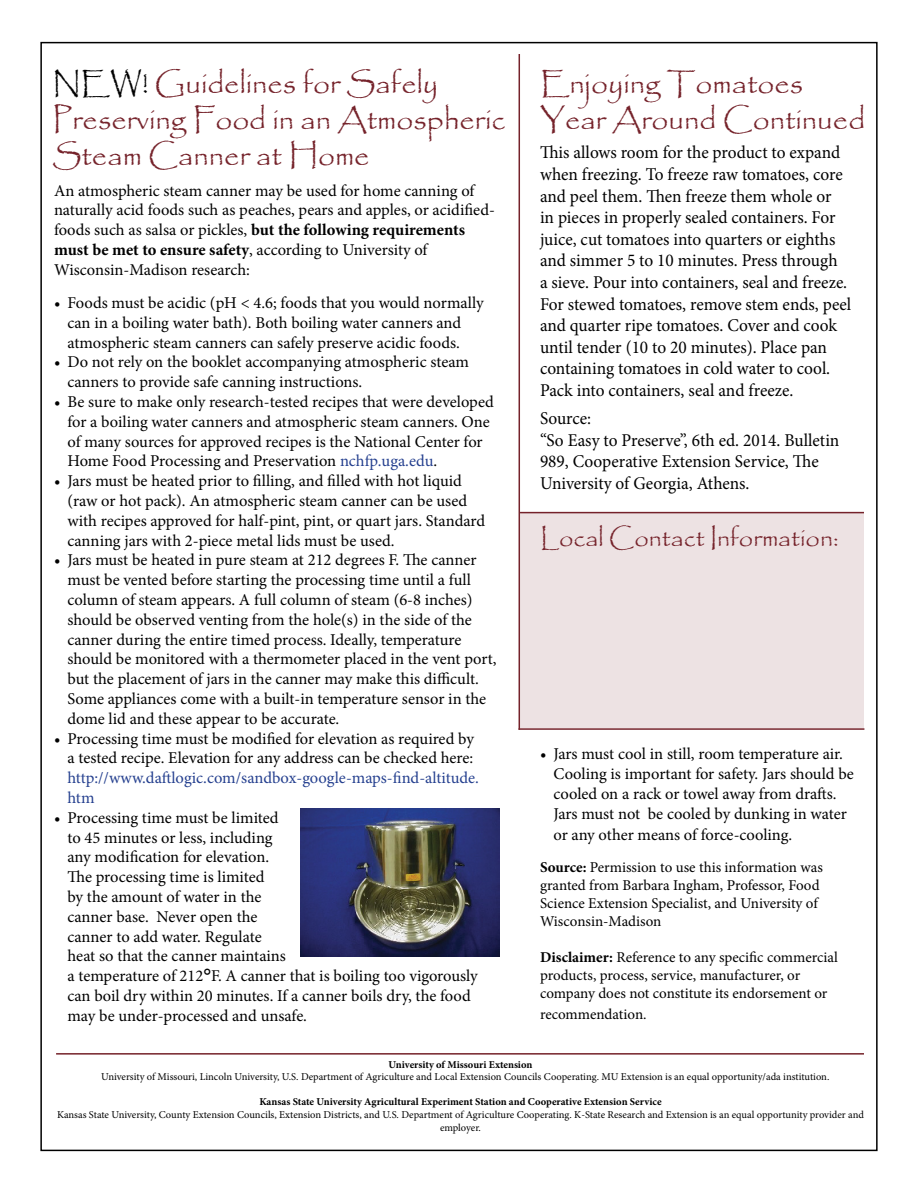
<style>
.page{position:relative;width:918px;height:1188px;background:#fff}
.page>*{position:absolute;margin:0;border:0;box-sizing:border-box;transform-origin:0 0}
.t1{font:30px/36px "Papyrus";color:#75222a}
.t2{font:25.5px "Papyrus";color:#75222a}
.t3{font:18px/21.6px "Minion Pro";color:#000;scale:.96 1}
.t4{font:16.5px/19.8px "Minion Pro";letter-spacing:-.005em;color:#000}
.t5{font:16.5px/19.8px "Minion Pro";color:#25408f}
.t6{font:15px/18px "Minion Pro";color:#000}
.t7{font:10.5px/12.6px "Minion Pro";color:#000;text-align:center}
.t8{font:700 10.5px "Minion Pro";color:#000}
.s1{color:#000}
.s2{font-weight:700}
.s3{color:#25408f}
.s4{font-family:"Tahoma"}
</style>
<div class="page">
<div style="left:520px;top:513px;width:344px;height:215px;background:#ede2e3"></div>
<hr style="left:519px;top:54px;width:1px;height:676px;background:#75222a">
<hr style="left:520px;top:512px;width:344px;height:1px;background:#75222a">
<hr style="left:56px;top:1053px;width:808px;height:2px;background:#75222a">
<hr style="left:519px;top:728px;width:345px;height:2px;background:#75222a">
<img style="left:300px;top:808px;width:199px;height:149px">
<h1 class="t1" style="left:52px;top:64px;width:454px"><span class="s1">NEW!</span> Guidelines for Safely<br>Preserving Food in an Atmospheric<br>Steam Canner at Home</h1>
<h1 class="t1" style="left:540px;top:64px;width:327px">Enjoying Tomatoes<br>Year Around Continued</h1>
<p class="t4" style="left:54px;top:181px;width:442px">An atmospheric steam canner may be used for home canning of naturally acid foods such as peaches, pears and apples, or acidified&shy;foods such as salsa or pickles, <span class="s2">but the following requirements must be met to ensure safety</span>, according to University of Wisconsin-Madison research:</p>
<p class="t4" style="left:67px;top:293px;width:418px;text-indent:-13px">• Foods must be acidic (pH &lt; 4.6; foods that you would normally can in a boiling water bath). Both boiling water canners and atmospheric steam canners can safely preserve acidic foods.</p>
<p class="t4" style="left:67px;top:352px;width:403px;text-indent:-13px">• Do not rely on the booklet accompanying atmospheric steam canners to provide safe canning instructions.</p>
<p class="t4" style="left:67px;top:392px;width:428px;text-indent:-13px">• Be sure to make only research-tested recipes that were developed for a boiling water canners and atmospheric steam canners. One of many sources for approved recipes is the National Center for Home Food Processing and Preservation <span class="s3">nchfp.uga.edu</span>.</p>
<p class="t4" style="left:67px;top:471px;width:419px;text-indent:-13px">• Jars must be heated prior to filling, and filled with hot liquid (raw or hot pack). An atmospheric steam canner can be used with recipes approved for half-pint, pint, or quart jars. Standard canning jars with 2-piece metal lids must be used.</p>
<p class="t4" style="left:67px;top:550px;width:431px;text-indent:-13px">• Jars must be heated in pure steam at 212 degrees F. The canner must be vented before starting the processing time until a full column of steam appears. A full column of steam (6-8 inches) should be observed venting from the hole(s) in the side of the canner during the entire timed process. Ideally, temperature should be monitored with a thermometer placed in the vent port, but the placement of jars in the canner may make this difficult.<br>Some appliances come with a built-in temperature sensor in the dome lid and these appear to be accurate.</p>
<p class="t4" style="left:54px;top:729px;width:421px;text-align:right">• Processing time must be modified for elevation as required by a tested recipe. Elevation for any address can be checked here:</p>
<p class="t5" style="left:67px;top:768px;width:413px">http://www.daftlogic.com/sandbox-google-maps-find-altitude. htm</p>
<p class="t4" style="left:67px;top:808px;width:412px;text-indent:-13px">• Processing time must be limited<br>to 45 minutes or less, including<br>any modification for elevation.<br>The processing time is limited<br>by the amount of water in the<br>canner base. Never open the<br>canner to add water. Regulate<br>heat so that the canner maintains<br>a temperature of 212<span class="s4">°</span>F. A canner that is boiling too vigorously can boil dry within 20 minutes. If a canner boils dry, the food may be under-processed and unsafe.</p>
<p class="t3" style="left:540px;top:142px;width:326px">This allows room for the product to expand when freezing. To freeze raw tomatoes, core and peel them. Then freeze them whole or<br>in pieces in properly sealed containers. For juice, cut tomatoes into quarters or eighths and simmer 5 to 10 minutes. Press through<br>a sieve. Pour into containers, seal and freeze.<br>For stewed tomatoes, remove stem ends, peel and quarter ripe tomatoes. Cover and cook until tender (10 to 20 minutes). Place pan containing tomatoes in cold water to cool.<br>Pack into containers, seal and freeze.</p>
<p class="t3" style="left:540px;top:408px;width:313px">Source:<br>“So Easy to Preserve”, 6th ed. 2014. Bulletin<br>989, Cooperative Extension Service, The<br>University of Georgia, Athens.</p>
<h2 class="t2" style="left:540px;top:523px;width:300px">Local Contact Information:</h2>
<p class="t4" style="left:553px;top:744px;width:302px;text-indent:-13px">• Jars must cool in still, room temperature air.<br>Cooling is important for safety. Jars should be cooled on a rack or towel away from drafts.<br>Jars must not be cooled by dunking in water</p>
<p class="t4" style="left:553px;top:825px;width:240px">or any other means of force-cooling.</p>
<p class="t6" style="left:540px;top:858px;width:284px"><span class="s2">Source:</span> Permission to use this information was granted from Barbara Ingham, Professor, Food Science Extension Specialist, and University of Wisconsin-Madison</p>
<p class="t6" style="left:540px;top:948px;width:299px"><span class="s2">Disclaimer:</span> Reference to any specific commercial products, process, service, manufacturer, or company does not constitute its endorsement or</p>
<p class="t6" style="left:540px;top:1006px;width:108px">recommendation.</p>
<p class="t8" style="left:389px;top:1057px;width:145px">University of Missouri Extension</p>
<p class="t7" style="left:101px;top:1071px;width:730px">University of Missouri, Lincoln University, U.S. Department of Agriculture and Local Extension Councils Cooperating. MU Extension is an equal opportunity/ada institution.</p>
<p class="t8" style="left:259px;top:1095px;width:404px">Kansas State University Agricultural Experiment Station and Cooperative Extension Service</p>
<p class="t7" style="left:57px;top:1108px;width:808px">Kansas State University, County Extension Councils, Extension Districts, and U.S. Department of Agriculture Cooperating. K-State Research and Extension is an equal opportunity provider and employer.</p>
</div>
